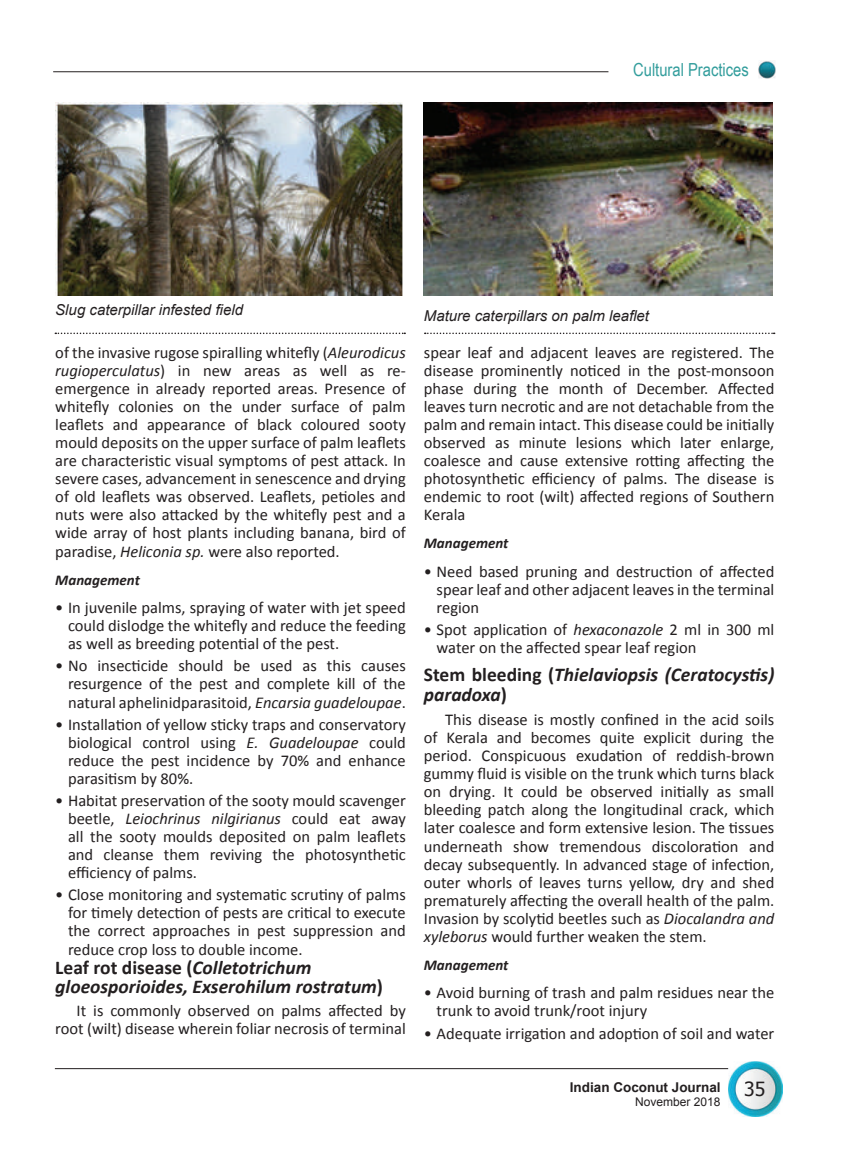
<style>
.page{position:relative;width:851px;height:1149px;background:#fff}
.page>*{position:absolute;margin:0;border:0;box-sizing:border-box;transform-origin:0 0}
.t1{font:italic 700 19.5px/19.5px "Calibri";color:#231f20}
.t2{font:19.5px "Tahoma";color:#231f20}
.t3{font:18px "Arial Narrow";color:#329d9c}
.t4{font:16.5px/18px "Calibri";color:#231f20;text-align:justify}
.t5{font:italic 15px "Arial";color:#231f20}
.t6{font:italic 700 15px "Calibri";color:#231f20}
.t7{font:700 13.5px "Arial";color:#231f20}
.t8{font:12px "Arial";color:#231f20}
.s1{font-style:italic}
.s2{font-style:normal}
</style>
<div class="page">
<img style="left:728px;top:1061px;width:54px;height:54px">
<hr style="left:55px;top:1067px;width:673px;height:1px;background:#231f20">
<img style="left:758px;top:61px;width:18px;height:18px">
<hr style="left:53px;top:71px;width:555px;height:1px;background:#231f20">
<img style="left:55px;top:102px;width:348px;height:194px">
<img style="left:424px;top:102px;width:348px;height:194px">
<svg style="left:55px;top:332px;width:350px;height:2px"></svg>
<svg style="left:424px;top:332px;width:350px;height:2px"></svg>
<p class="t3" style="left:633px;top:57px;width:117px">Cultural Practices</p>
<p class="t5" style="left:55px;top:300px;width:189px">Slug caterpillar infested field</p>
<p class="t5" style="left:424px;top:305px;width:227px">Mature caterpillars on palm leaflet</p>
<p class="t4" style="left:55px;top:343px;width:352px">of the invasive rugose spiralling whitefly (<span class="s1">Aleurodicus rugioperculatus</span>) in new areas as well as re&shy;emergence in already reported areas. Presence of whitefly colonies on the under surface of palm leaflets and appearance of black coloured sooty mould deposits on the upper surface of palm leaflets are characteristic visual symptoms of pest attack. In severe cases, advancement in senescence and drying of old leaflets was observed. Leaflets, petioles and nuts were also attacked by the whitefly pest and a wide array of host plants including banana, bird of paradise, <span class="s1">Heliconia sp.</span> were also reported.</p>
<p class="t6" style="left:55px;top:568px;width:86px">Management</p>
<p class="t4" style="left:68px;top:598px;width:339px;text-indent:-13px">• In juvenile palms, spraying of water with jet speed could dislodge the whitefly and reduce the feeding as well as breeding potential of the pest.</p>
<p class="t4" style="left:68px;top:656px;width:339px;text-indent:-13px">• No insecticide should be used as this causes resurgence of the pest and complete kill of the natural aphelinidparasitoid, <span class="s1">Encarsia guadeloupae</span>.</p>
<p class="t4" style="left:68px;top:714px;width:339px;text-indent:-13px">• Installation of yellow sticky traps and conservatory biological control using <span class="s1">E. Guadeloupae</span> could reduce the pest incidence by 70% and enhance parasitism by 80%.</p>
<p class="t4" style="left:68px;top:791px;width:339px;text-indent:-13px">• Habitat preservation of the sooty mould scavenger beetle, <span class="s1">Leiochrinus nilgirianus</span> could eat away all the sooty moulds deposited on palm leaflets and cleanse them reviving the photosynthetic efficiency of palms.</p>
<p class="t4" style="left:68px;top:885px;width:339px;text-indent:-13px">• Close monitoring and systematic scrutiny of palms for timely detection of pests are critical to execute the correct approaches in pest suppression and reduce crop loss to double income.</p>
<p class="t1" style="left:55px;top:956px;width:329px"><span class="s2">Leaf rot disease (</span>Colletotrichum gloeosporioides, Exserohilum rostratum<span class="s2">)</span></p>
<p class="t4" style="left:55px;top:1000px;width:352px;text-align:right">It is commonly observed on palms affected by root (wilt) disease wherein foliar necrosis of terminal</p>
<p class="t4" style="left:424px;top:343px;width:352px">spear leaf and adjacent leaves are registered. The disease prominently noticed in the post-monsoon phase during the month of December. Affected leaves turn necrotic and are not detachable from the palm and remain intact. This disease could be initially observed as minute lesions which later enlarge, coalesce and cause extensive rotting affecting the photosynthetic efficiency of palms. The disease is endemic to root (wilt) affected regions of Southern Kerala</p>
<p class="t6" style="left:424px;top:532px;width:86px">Management</p>
<p class="t4" style="left:436px;top:562px;width:339px;text-indent:-13px">• Need based pruning and destruction of affected spear leaf and other adjacent leaves in the terminal region</p>
<p class="t4" style="left:436px;top:620px;width:339px;text-indent:-13px">• Spot application of <span class="s1">hexaconazole</span> 2 ml in 300 ml water on the affected spear leaf region</p>
<p class="t1" style="left:424px;top:664px;width:352px"><span class="s2">Stem bleeding (</span>Thielaviopsis (Ceratocystis) paradoxa<span class="s2">)</span></p>
<p class="t4" style="left:424px;top:710px;width:352px;text-indent:21px">This disease is mostly confined in the acid soils of Kerala and becomes quite explicit during the period. Conspicuous exudation of reddish-brown gummy fluid is visible on the trunk which turns black on drying. It could be observed initially as small bleeding patch along the longitudinal crack, which later coalesce and form extensive lesion. The tissues underneath show tremendous discoloration and decay subsequently. In advanced stage of infection, outer whorls of leaves turns yellow, dry and shed prematurely affecting the overall health of the palm.<br>Invasion by scolytid beetles such as <span class="s1">Diocalandra and xyleborus</span> would further weaken the stem.</p>
<p class="t6" style="left:424px;top:953px;width:86px">Management</p>
<p class="t4" style="left:436px;top:982px;width:339px;text-indent:-13px">• Avoid burning of trash and palm residues near the trunk to avoid trunk/root injury</p>
<p class="t4" style="left:424px;top:1023px;width:352px">• Adequate irrigation and adoption of soil and water</p>
<p class="t7" style="left:569px;top:1078px;width:152px">Indian Coconut Journal</p>
<p class="t8" style="left:635px;top:1093px;width:87px">November 2018</p>
<p class="t2" style="left:744px;top:1075px;width:23px">35</p>
</div>
